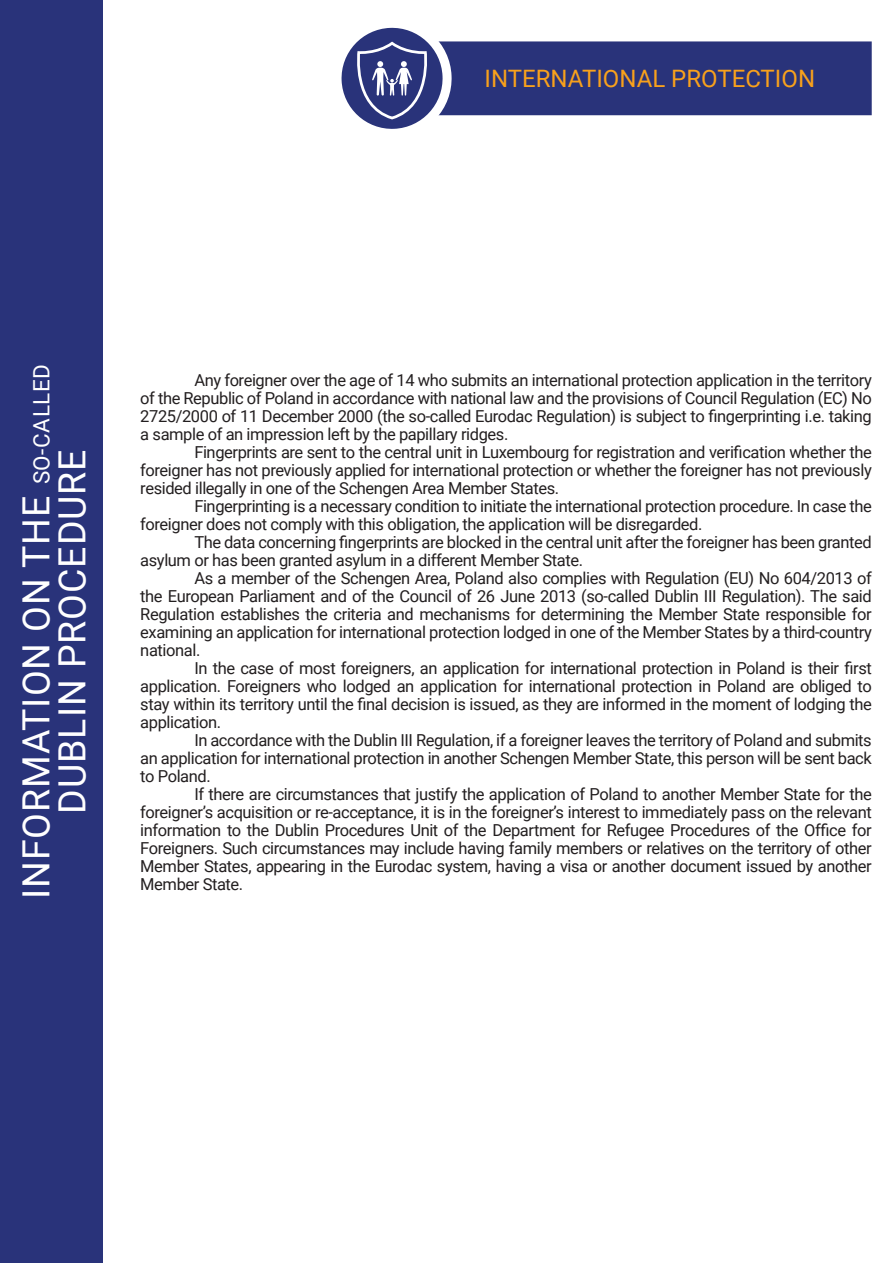
<style>
.page{position:relative;width:893px;height:1263px;background:#fff}
.page>*{position:absolute;margin:0;border:0;box-sizing:border-box;transform-origin:0 0}
.t1{font:37.5px/36px "Roboto";letter-spacing:.025em;color:#fff;text-align:center}
.t2{font:24px "Roboto";color:#f8a11c}
.t3{font:16.5px/18px "Roboto";letter-spacing:-.025em;color:#231f20;text-align:justify}
.s1{font-size:22.5px}
</style>
<div class="page">
<div style="left:0;top:0;width:102px;height:1263px;background:#29337a"></div>
<div style="left:429px;top:42px;width:442px;height:72px;background:#29337a"></div>
<div style="left:428px;top:41px;width:444px;height:74px;border:2px solid #29337a"></div>
<svg style="left:341px;top:27px;width:111px;height:102px"></svg>
<h2 class="t2" style="left:485px;top:62px;width:332px">INTERNATIONAL PROTECTION</h2>
<h1 class="t1" style="left:17px;top:899px;width:537px;rotate:-90deg">INFORMATION ON THE <span class="s1">SO-CALLED<br></span>DUBLIN PROCEDURE</h1>
<p class="t3" style="left:140px;top:370px;width:733px;text-indent:54px">Any foreigner over the age of 14 who submits an international protection application in the territory of the Republic of Poland in accordance with national law and the provisions of Council Regulation (EC) No 2725/2000 of 11 December 2000 (the so-called Eurodac Regulation) is subject to fingerprinting i.e. taking a sample of an impression left by the papillary ridges.</p>
<p class="t3" style="left:140px;top:442px;width:733px;text-indent:54px">Fingerprints are sent to the central unit in Luxembourg for registration and verification whether the foreigner has not previously applied for international protection or whether the foreigner has not previously resided illegally in one of the Schengen Area Member States.</p>
<p class="t3" style="left:140px;top:496px;width:733px;text-indent:54px">Fingerprinting is a necessary condition to initiate the international protection procedure. In case the foreigner does not comply with this obligation, the application will be disregarded.</p>
<p class="t3" style="left:140px;top:532px;width:733px;text-indent:54px">The data concerning fingerprints are blocked in the central unit after the foreigner has been granted asylum or has been granted asylum in a different Member State.</p>
<p class="t3" style="left:140px;top:568px;width:733px;text-indent:54px">As a member of the Schengen Area, Poland also complies with Regulation (EU) No 604/2013 of the European Parliament and of the Council of 26 June 2013 (so-called Dublin III Regulation). The said Regulation establishes the criteria and mechanisms for determining the Member State responsible for examining an application for international protection lodged in one of the Member States by a third-country national.</p>
<p class="t3" style="left:140px;top:658px;width:733px;text-indent:54px">In the case of most foreigners, an application for international protection in Poland is their first application. Foreigners who lodged an application for international protection in Poland are obliged to stay within its territory until the final decision is issued, as they are informed in the moment of lodging the application.</p>
<p class="t3" style="left:140px;top:730px;width:733px;text-indent:54px">In accordance with the Dublin III Regulation, if a foreigner leaves the territory of Poland and submits an application for international protection in another Schengen Member State, this person will be sent back to Poland.</p>
<p class="t3" style="left:140px;top:784px;width:733px;text-indent:54px">If there are circumstances that justify the application of Poland to another Member State for the foreigner’s acquisition or re-acceptance, it is in the foreigner’s interest to immediately pass on the relevant information to the Dublin Procedures Unit of the Department for Refugee Procedures of the Office for Foreigners. Such circumstances may include having family members or relatives on the territory of other Member States, appearing in the Eurodac system, having a visa or another document issued by another Member State.</p>
</div>
